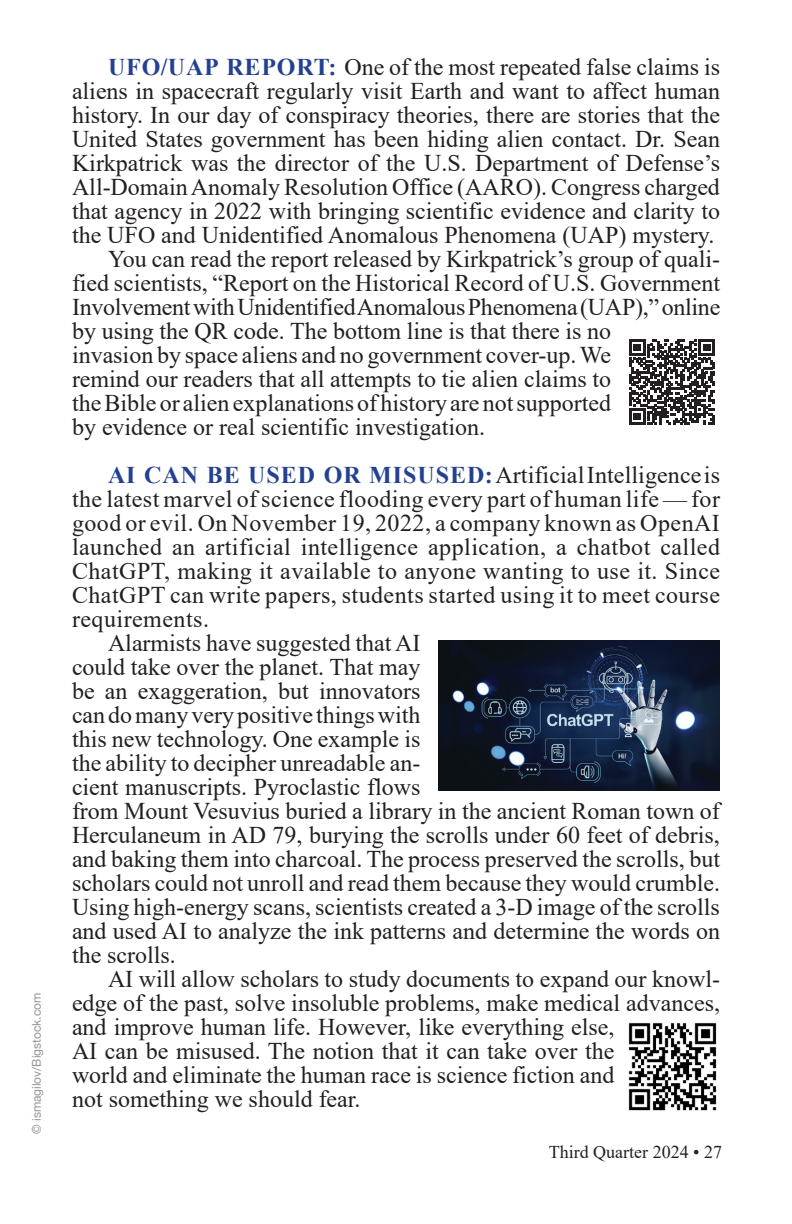
<style>
.page{position:relative;width:792px;height:1224px;background:#fff}
.page>*{position:absolute;margin:0;border:0;box-sizing:border-box;transform-origin:0 0}
.Body_Copy{font:24px/24px "Times New Roman";color:#231f20}
.t1{font:18px "Times New Roman";color:#231f20}
.Body_Copy-2{font:12px "Helvetica Neue";color:#939598}
.s1{font-weight:700;color:#234190}
</style>
<div class="page">
<img style="left:438px;top:641px;width:282px;height:150px">
<img style="left:628px;top:1022px;width:89px;height:89px">
<svg style="left:629px;top:339px;width:86px;height:86px"></svg>
<p class="Body_Copy-2" style="left:28px;top:1134px;width:143px;rotate:-90deg">© ismagilov/Bigstock.com</p>
<p class="Body_Copy" style="left:72px;top:55px;width:650px;text-align:justify;text-indent:36px"><span class="s1">UFO/UAP REPORT:</span> One of the most repeated false claims is aliens in spacecraft regularly visit Earth and want to affect human history. In our day of conspiracy theories, there are stories that the United States government has been hiding alien contact. Dr. Sean Kirkpatrick was the director of the U.S. Department of Defense’s All-Domain Anomaly Resolution Office (AARO). Congress charged that agency in 2022 with bringing scientific evidence and clarity to the UFO and Unidentified Anomalous Phenomena (UAP) mystery.</p>
<p class="Body_Copy" style="left:72px;top:247px;width:650px;text-indent:36px">You can read the report released by Kirkpatrick’s group of quali&shy;fied scientists, “Report on the Historical Record of U.S. Government Involvement with Unidentified Anomalous Phenomena (UAP),” online by using the QR code. The bottom line is that there is no<br>invasion by space aliens and no government cover-up. We<br>remind our readers that all attempts to tie alien claims to<br>the Bible or alien explanations of history are not supported<br>by evidence or real scientific investigation.</p>
<p class="Body_Copy" style="left:72px;top:463px;width:650px;text-align:justify;text-indent:36px"><span class="s1">AI CAN BE USED OR MISUSED:</span>Artificial Intelligence is the latest marvel of science flooding every part of human life—for good or evil. On November 19, 2022, a company known as OpenAI launched an artificial intelligence application, a chatbot called ChatGPT, making it available to anyone wanting to use it. Since ChatGPT can write papers, students started using it to meet course requirements.</p>
<p class="Body_Copy" style="left:72px;top:631px;width:650px;text-indent:36px">Alarmists have suggested that AI<br>could take over the planet. That may<br>be an exaggeration, but innovators<br>can do many very positive things with<br>this new technology. One example is<br>the ability to decipher unreadable an-<br>cient manuscripts. Pyroclastic flows<br>from Mount Vesuvius buried a library in the ancient Roman town of Herculaneum in AD 79, burying the scrolls under 60 feet of debris, and baking them into charcoal. The process preserved the scrolls, but scholars could not unroll and read them because they would crumble.<br>Using high-energy scans, scientists created a 3-D image of the scrolls and used AI to analyze the ink patterns and determine the words on the scrolls.</p>
<p class="Body_Copy" style="left:72px;top:967px;width:650px;text-indent:36px">AI will allow scholars to study documents to expand our knowl&shy;edge of the past, solve insoluble problems, make medical advances, and improve human life. However, like everything else,<br>AI can be misused. The notion that it can take over the<br>world and eliminate the human race is science fiction and<br>not something we should fear.</p>
<p class="t1" style="left:549px;top:1139px;width:175px">Third Quarter 2024 • 27</p>
</div>
